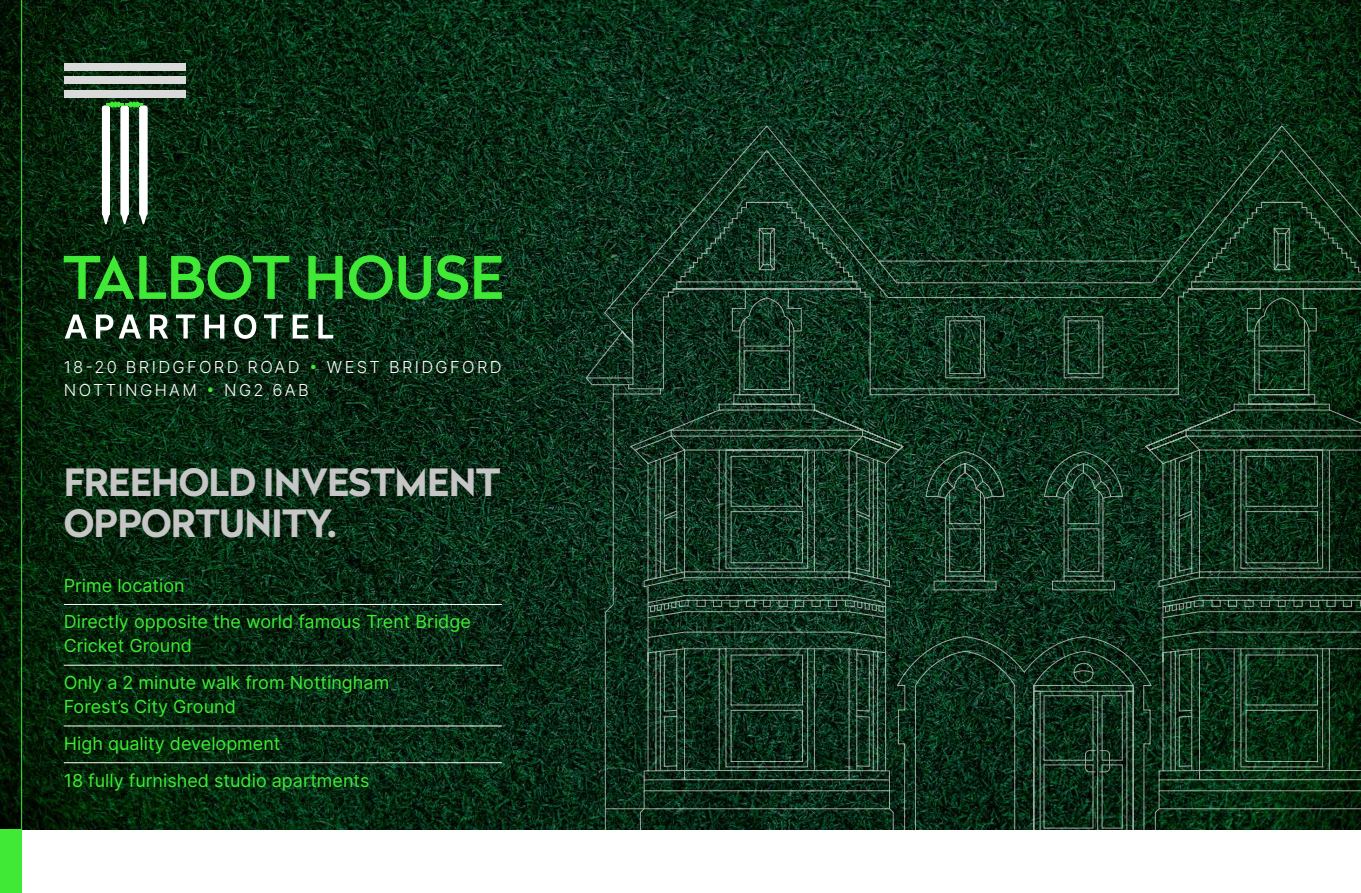
<style>
.page{position:relative;width:1361px;height:893px;background:#fff}
.page>*{position:absolute;margin:0;border:0;box-sizing:border-box;transform-origin:0 0}
.t1{font:700 37.5px/40.5px "Radikal";letter-spacing:-.02em;color:#c6c6c6}
.t2{font:18px/36.8px "Inter";color:#3fe935}
.t3{font:300 16.5px/22.5px "Inter";letter-spacing:.14em;color:#fff}
.s1{color:#3fe935}
</style>
<div class="page">
<img style="left:0;top:0;width:1361px;height:829px">
<div style="left:0;top:829px;width:21px;height:64px;background:#3fe935"></div>
<hr style="left:64px;top:604px;width:438px;height:1px;background:#fff">
<hr style="left:64px;top:665px;width:438px;height:1px;background:#fff">
<hr style="left:64px;top:726px;width:438px;height:1px;background:#fff">
<hr style="left:64px;top:762px;width:438px;height:1px;background:#fff">
<svg style="left:585px;top:125px;width:776px;height:705px;background:#133622"></svg>
<svg style="left:892px;top:201px;width:469px;height:629px;background:#12331e"></svg>
<svg style="left:1084px;top:750px;width:26px;height:23px"></svg>
<hr style="left:21px;top:0;width:1px;height:829px;background:#3fe935">
<svg style="left:64px;top:255px;width:225px;height:45px;background:#1b6f1d"></svg>
<svg style="left:308px;top:256px;width:34px;height:43px"></svg>
<svg style="left:349px;top:255px;width:44px;height:45px;background:#207c23"></svg>
<svg style="left:399px;top:255px;width:69px;height:45px;background:#228226"></svg>
<svg style="left:474px;top:256px;width:28px;height:43px"></svg>
<svg style="left:65px;top:314px;width:268px;height:25px"></svg>
<svg style="left:102px;top:102px;width:45px;height:123px"></svg>
<div style="left:64px;top:90px;width:121px;height:8px;background:#dadada"></div>
<div style="left:64px;top:76px;width:121px;height:8px;background:#dadada"></div>
<div style="left:64px;top:63px;width:121px;height:8px;background:#dadada"></div>
<p class="t3" style="left:64px;top:356px;width:439px">18-20 BRIDGFORD ROAD <span class="s1">•</span> WEST BRIDGFORD<br>NOTTINGHAM <span class="s1">•</span> NG2 6AB</p>
<h1 class="t1" style="left:64px;top:462px;width:438px">FREEHOLD INVESTMENT<br>OPPORTUNITY.</h1>
<p class="t2" style="left:64px;top:566px;width:409px">Prime location<br>Directly opposite the world famous Trent Bridge</p>
<p class="t2" style="left:64px;top:627px;width:327px">Cricket Ground<br>Only a 2 minute walk from Nottingham</p>
<p class="t2" style="left:64px;top:688px;width:307px">Forest’s City Ground<br>High quality development<br>18 fully furnished studio apartments</p>
</div>
